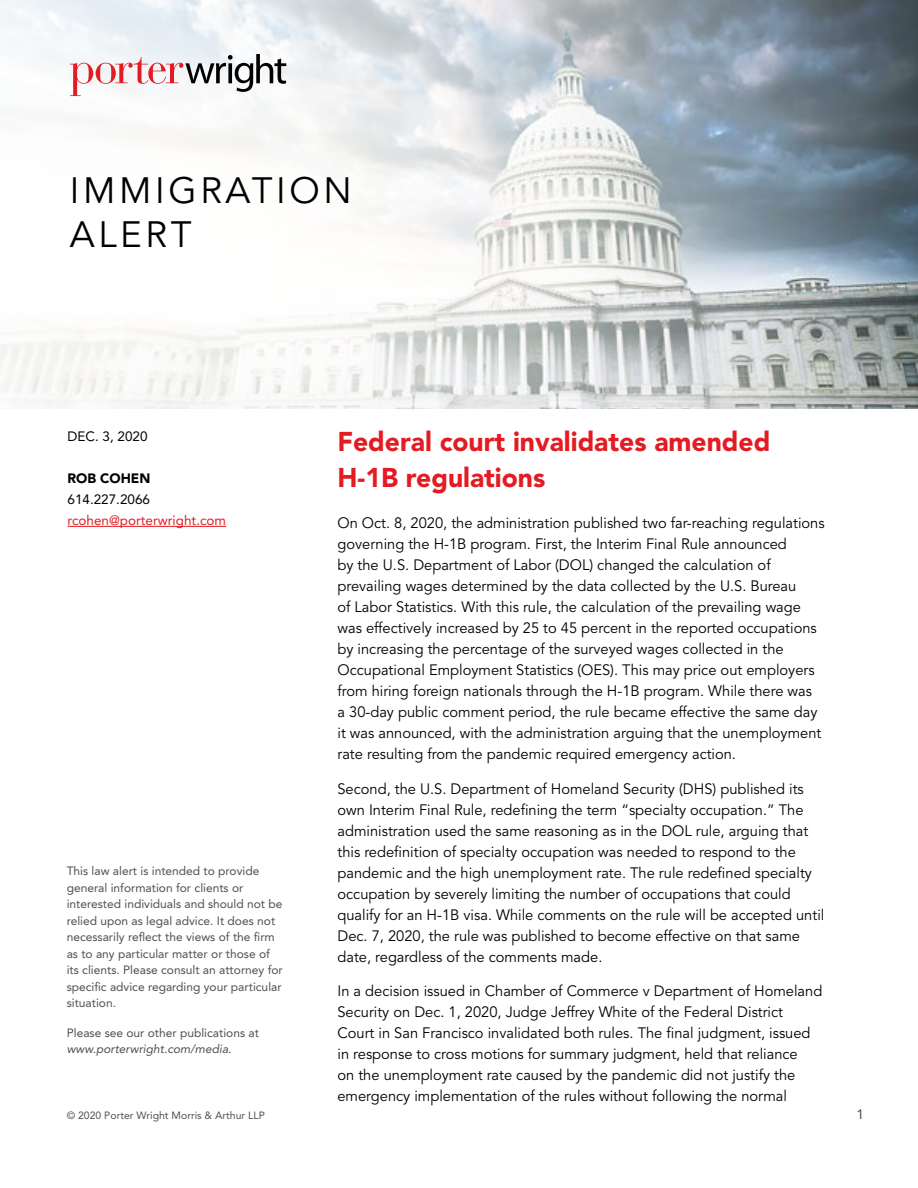
<style>
.page{position:relative;width:918px;height:1188px;background:#fff}
.page>*{position:absolute;margin:0;border:0;box-sizing:border-box;transform-origin:0 0}
.t1{font:36.45px/43.7px "Avenir LT Std";letter-spacing:.1em;color:#000}
.t2{font:900 27px/36px "Avenir LT Std";color:#e31b23}
.t3{font:15px/21px "Avenir LT Std";color:#000}
.t4{font:13.5px "Avenir LT Std";color:#e31b23}
.t5{font:13.5px "Avenir LT Std";color:#000}
.t6{font:900 13.5px "Avenir LT Std";color:#000}
.t7{font:13.5px "Avenir LT Std";color:#4f4f4f}
.t8{font:12px/16.5px "Avenir LT Std";color:#4f4f4f}
.t9{font:italic 12px "Avenir LT Std";color:#4f4f4f}
.t10{font:10.5px "Avenir LT Std";color:#4f4f4f}
</style>
<div class="page">
<svg style="left:0;top:0;width:918px;height:409px"></svg>
<svg style="left:70px;top:54px;width:216px;height:42px"></svg>
<hr style="left:68px;top:526px;width:158px;height:1px;background:#e31b23">
<h1 class="t1" style="left:70px;top:170px;width:283px">IMMIGRATION<br>ALERT</h1>
<p class="t5" style="left:68px;top:428px;width:82px">DEC. 3, 2020</p>
<p class="t6" style="left:68px;top:470px;width:84px">ROB COHEN</p>
<p class="t5" style="left:68px;top:491px;width:84px">614.227.2066</p>
<p class="t4" style="left:68px;top:513px;width:160px">rcohen@porterwright.com</p>
<p class="t8" style="left:67px;top:863px;width:218px">This law alert is intended to provide general information for clients or interested individuals and should not be relied upon as legal advice. It does not necessarily reflect the views of the firm as to any particular matter or those of its clients. Please consult an attorney for specific advice regarding your particular situation.</p>
<p class="t8" style="left:67px;top:1024px;width:194px">Please see our other publications at</p>
<p class="t9" style="left:67px;top:1042px;width:166px">www.porterwright.com/media.</p>
<p class="t10" style="left:67px;top:1109px;width:200px">© 2020 Porter Wright Morris &amp; Arthur LLP</p>
<h2 class="t2" style="left:338px;top:424px;width:434px">Federal court invalidates amended<br>H-1B regulations</h2>
<p class="t3" style="left:338px;top:513px;width:489px">On Oct. 8, 2020, the administration published two far-reaching regulations governing the H-1B program. First, the Interim Final Rule announced<br>by the U.S. Department of Labor (DOL) changed the calculation of prevailing wages determined by the data collected by the U.S. Bureau<br>of Labor Statistics. With this rule, the calculation of the prevailing wage was effectively increased by 25 to 45 percent in the reported occupations by increasing the percentage of the surveyed wages collected in the Occupational Employment Statistics (OES). This may price out employers from hiring foreign nationals through the H-1B program. While there was<br>a 30-day public comment period, the rule became effective the same day it was announced, with the administration arguing that the unemployment rate resulting from the pandemic required emergency action.</p>
<p class="t3" style="left:338px;top:779px;width:488px">Second, the U.S. Department of Homeland Security (DHS) published its own Interim Final Rule, redefining the term “specialty occupation.” The administration used the same reasoning as in the DOL rule, arguing that this redefinition of specialty occupation was needed to respond to the pandemic and the high unemployment rate. The rule redefined specialty occupation by severely limiting the number of occupations that could qualify for an H-1B visa. While comments on the rule will be accepted until Dec. 7, 2020, the rule was published to become effective on that same date, regardless of the comments made.</p>
<p class="t3" style="left:338px;top:981px;width:486px">In a decision issued in Chamber of Commerce v Department of Homeland Security on Dec. 1, 2020, Judge Jeffrey White of the Federal District Court in San Francisco invalidated both rules. The final judgment, issued in response to cross motions for summary judgment, held that reliance<br>on the unemployment rate caused by the pandemic did not justify the emergency implementation of the rules without following the normal</p>
<p class="t7" style="left:856px;top:1106px;width:9px">1</p>
</div>
